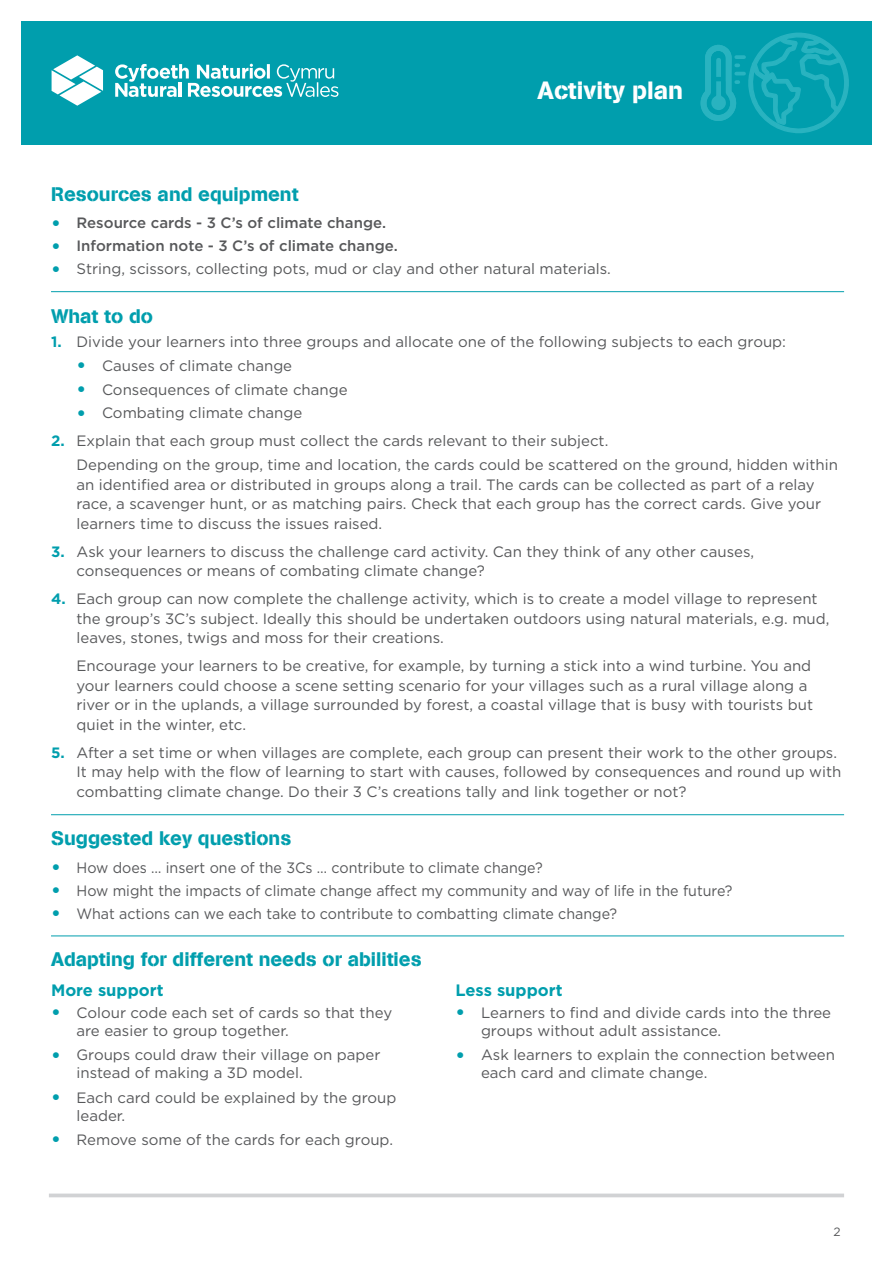
<style>
.page{position:relative;width:893px;height:1263px;background:#fff}
.page>*{position:absolute;margin:0;border:0;box-sizing:border-box;transform-origin:0 0}
.t1{font:24.75px "AG Book Stencil";color:#fff}
.t2{font:19.5px "AG Book Stencil";color:#009ead}
.t3{font:700 16.5px "Gotham";color:#009ead}
.t4{font:15px/19.5px "Gotham";color:#57585a}
.t5{font:15px "Gotham";color:#57585a;scale:.95 1}
.t6{font:500 15px "Gotham";color:#57585a}
.t7{font:12px "Gotham";color:#57585a}
.s1{font-weight:700;font-size:19.5px;color:#009ead}
.s2{font-weight:700;color:#009ead}
</style>
<div class="page">
<svg style="left:49px;top:1193px;width:795px;height:4px;background:#d7d8da"></svg>
<hr style="left:51px;top:814px;width:793px;height:1px;background:#009ead">
<hr style="left:51px;top:291px;width:793px;height:1px;background:#009ead">
<div style="left:21px;top:21px;width:851px;height:124px;background:#009ead"></div>
<svg style="left:52px;top:55px;width:51px;height:51px"></svg>
<svg style="left:115px;top:64px;width:223px;height:33px"></svg>
<svg style="left:700px;top:32px;width:149px;height:101px"></svg>
<hr style="left:51px;top:935px;width:793px;height:1px;background:#009ead">
<h1 class="t1" style="left:537px;top:75px;width:147px">Activity plan</h1>
<h2 class="t2" style="left:51px;top:182px;width:249px">Resources and equipment</h2>
<p class="t6" style="left:51px;top:213px;width:336px"><span class="s1">•</span> Resource cards - 3 C’s of climate change.</p>
<p class="t6" style="left:51px;top:236px;width:348px"><span class="s1">•</span> Information note - 3 C’s of climate change.</p>
<p class="t4" style="left:51px;top:259px;width:561px"><span class="s1">•</span> String, scissors, collecting pots, mud or clay and other natural materials.</p>
<h2 class="t2" style="left:51px;top:305px;width:103px">What to do</h2>
<p class="t4" style="left:51px;top:332px;width:736px"><span class="s2">1.</span> Divide your learners into three groups and allocate one of the following subjects to each group:</p>
<p class="t4" style="left:77px;top:356px;width:217px"><span class="s1">•</span> Causes of climate change</p>
<p class="t4" style="left:77px;top:379px;width:273px"><span class="s1">•</span> Consequences of climate change</p>
<p class="t4" style="left:77px;top:403px;width:227px"><span class="s1">•</span> Combating climate change</p>
<p class="t4" style="left:77px;top:429px;width:763px;line-height:23.7px;text-indent:-26px"><span class="s2">2.</span> Explain that each group must collect the cards relevant to their subject.<br>Depending on the group, time and location, the cards could be scattered on the ground, hidden within</p>
<p class="t4" style="left:77px;top:474px;width:746px">an identified area or distributed in groups along a trail. The cards can be collected as part of a relay race, a scavenger hunt, or as matching pairs. Check that each group has the correct cards. Give your learners time to discuss the issues raised.</p>
<p class="t4" style="left:77px;top:541px;width:679px;text-indent:-26px"><span class="s2">3.</span> Ask your learners to discuss the challenge card activity. Can they think of any other causes, consequences or means of combating climate change?</p>
<p class="t4" style="left:77px;top:589px;width:754px;text-indent:-26px"><span class="s2">4.</span> Each group can now complete the challenge activity, which is to create a model village to represent the group’s 3C’s subject. Ideally this should be undertaken outdoors using natural materials, e.g. mud, leaves, stones, twigs and moss for their creations.</p>
<p class="t4" style="left:77px;top:656px;width:738px">Encourage your learners to be creative, for example, by turning a stick into a wind turbine. You and your learners could choose a scene setting scenario for your villages such as a rural village along a river or in the uplands, a village surrounded by forest, a coastal village that is busy with tourists but quiet in the winter, etc.</p>
<p class="t4" style="left:77px;top:742px;width:766px;text-indent:-26px"><span class="s2">5.</span> After a set time or when villages are complete, each group can present their work to the other groups.<br>It may help with the flow of learning to start with causes, followed by consequences and round up with combatting climate change. Do their 3 C’s creations tally and link together or not?</p>
<h2 class="t2" style="left:51px;top:827px;width:242px">Suggested key questions</h2>
<p class="t5" style="left:51px;top:858px;width:519px"><span class="s1">•</span> How does … insert one of the 3Cs … contribute to climate change?</p>
<p class="t5" style="left:51px;top:881px;width:719px"><span class="s1">•</span> How might the impacts of climate change affect my community and way of life in the future?</p>
<p class="t5" style="left:51px;top:904px;width:597px"><span class="s1">•</span> What actions can we each take to contribute to combatting climate change?</p>
<h2 class="t2" style="left:51px;top:948px;width:372px">Adapting for different needs or abilities</h2>
<p class="t3" style="left:51px;top:979px;width:114px">More support</p>
<p class="t4" style="left:77px;top:1003px;width:317px;line-height:18px;text-indent:-26px"><span class="s1">•</span> Colour code each set of cards so that they are easier to group together.</p>
<p class="t4" style="left:77px;top:1045px;width:305px;line-height:18px;text-indent:-26px"><span class="s1">•</span> Groups could draw their village on paper instead of making a 3D model.</p>
<p class="t4" style="left:77px;top:1088px;width:321px;line-height:18px;text-indent:-26px"><span class="s1">•</span> Each card could be explained by the group leader.</p>
<p class="t4" style="left:51px;top:1129px;width:344px"><span class="s1">•</span> Remove some of the cards for each group.</p>
<p class="t3" style="left:455px;top:979px;width:109px">Less support</p>
<p class="t4" style="left:481px;top:1003px;width:352px;line-height:18px;text-indent:-26px"><span class="s1">•</span> Learners to find and divide cards into the three groups without adult assistance.</p>
<p class="t4" style="left:481px;top:1045px;width:355px;line-height:18px;text-indent:-26px"><span class="s1">•</span> Ask learners to explain the connection between each card and climate change.</p>
<p class="t7" style="left:833px;top:1224px;width:9px">2</p>
</div>
